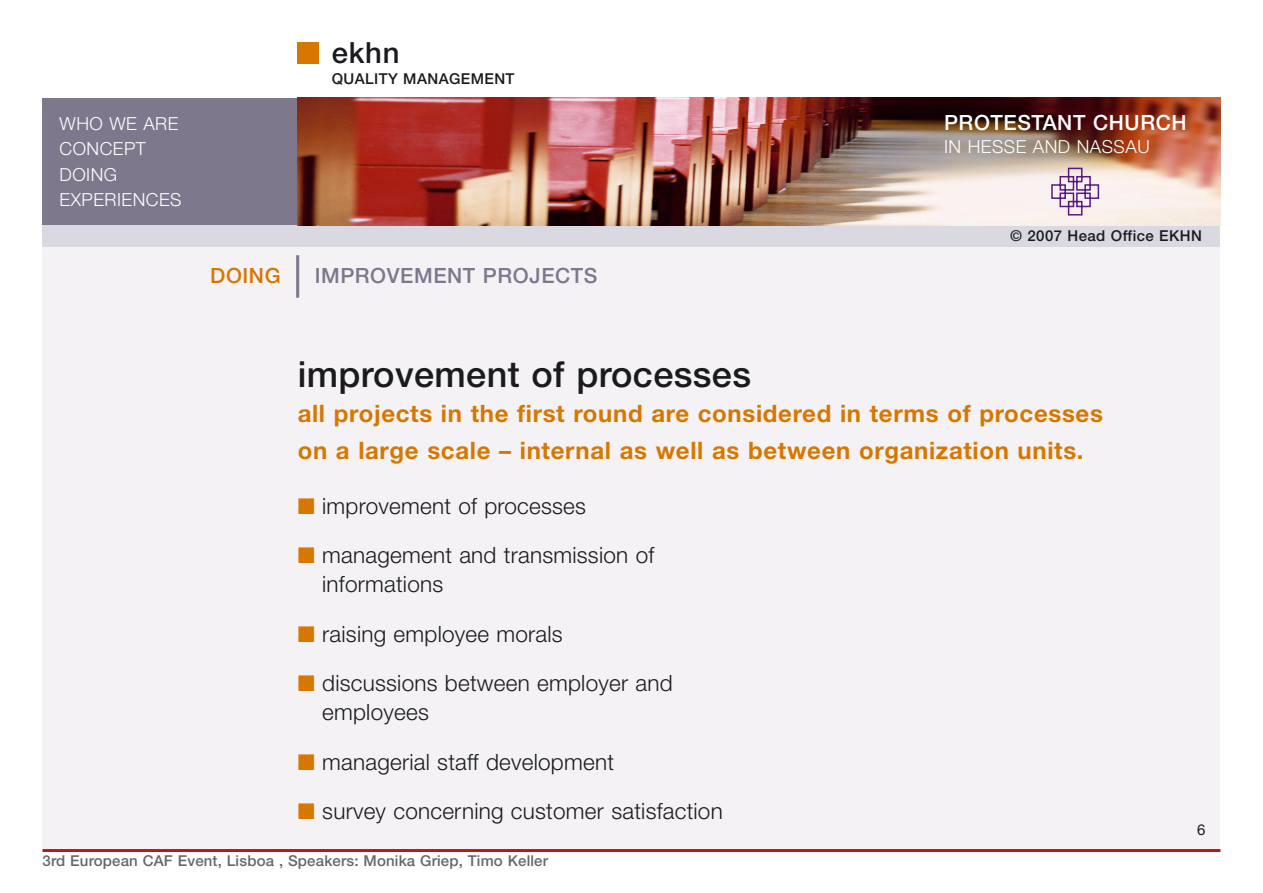
<style>
.page{position:relative;width:1263px;height:893px;background:#fff}
.page>*{position:absolute;margin:0;border:0;box-sizing:border-box;transform-origin:0 0}
.t1{font:500 36px "Helvetica Neue";letter-spacing:.01em;color:#1b1b1f}
.t2{font:500 29.25px "Helvetica Neue";color:#1b1b1f}
.t3{font:700 24px/37.3px "Helvetica Neue";letter-spacing:.03em;color:#d67800}
.t4{font:300 22.5px/28.5px "Helvetica Neue";letter-spacing:.01em;color:#1b1b1f}
.t5{font:500 21px "Helvetica Neue";letter-spacing:.03em;color:#7d788c}
.t6{font:500 21px "Helvetica Neue";letter-spacing:.03em;color:#fff}
.t7{font:500 21px "Helvetica Neue";letter-spacing:.03em;color:#d67800}
.t8{font:300 18px/25.5px "Helvetica Neue";letter-spacing:.03em;color:#fff}
.t9{font:500 15px "Helvetica Neue";letter-spacing:.01em;color:#67666c}
.t10{font:500 15px "Helvetica Neue";letter-spacing:.03em;color:#1b1b1f}
.t11{font:15px "Helvetica Neue";color:#1b1b1f}
.s1{color:#d67800}
</style>
<div class="page">
<div style="left:43px;top:247px;width:1177px;height:603px;background:#f4f2f5"></div>
<div style="left:43px;top:98px;width:255px;height:127px;background:#7d788c"></div>
<div style="left:43px;top:225px;width:1177px;height:22px;background:#dad8e0"></div>
<img style="left:298px;top:98px;width:922px;height:127px">
<svg style="left:1050px;top:167px;width:50px;height:49px"></svg>
<div style="left:298px;top:43px;width:21px;height:21px;background:#d67800"></div>
<hr style="left:296px;top:255px;width:3px;height:43px;background:#7d788c">
<hr style="left:43px;top:849px;width:1177px;height:3px;background:#ab1e19">
<p class="t8" style="left:60px;top:112px;width:124px">WHO WE ARE<br>CONCEPT<br>DOING<br>EXPERIENCES</p>
<h2 class="t2" style="left:332px;top:43px;width:69px">ekhn</h2>
<p class="t10" style="left:332px;top:74px;width:184px">QUALITY MANAGEMENT</p>
<p class="t7" style="left:210px;top:268px;width:72px">DOING</p>
<p class="t5" style="left:315px;top:268px;width:284px">IMPROVEMENT PROJECTS</p>
<p class="t6" style="left:944px;top:115px;width:244px">PROTESTANT CHURCH</p>
<p class="t8" style="left:944px;top:135px;width:207px">IN HESSE AND NASSAU</p>
<p class="t10" style="left:1010px;top:231px;width:193px">© 2007 Head Office EKHN</p>
<h1 class="t1" style="left:298px;top:361px;width:455px">improvement of processes</h1>
<p class="t3" style="left:298px;top:397px;width:807px">all projects in the first round are considered in terms of processes on a large scale – internal as well as between organization units.</p>
<p class="t4" style="left:298px;top:493px;width:290px"><span class="s1">■</span> improvement of processes</p>
<p class="t4" style="left:322px;top:543px;width:333px;text-indent:-25px"><span class="s1">■</span> management and transmission of informations</p>
<p class="t4" style="left:298px;top:621px;width:267px"><span class="s1">■</span> raising employee morals</p>
<p class="t4" style="left:322px;top:671px;width:352px;text-indent:-25px"><span class="s1">■</span> discussions between employer and employees</p>
<p class="t4" style="left:298px;top:749px;width:318px"><span class="s1">■</span> managerial staff development</p>
<p class="t4" style="left:298px;top:799px;width:427px"><span class="s1">■</span> survey concerning customer satisfaction</p>
<p class="t11" style="left:1197px;top:821px;width:10px">6</p>
<p class="t9" style="left:43px;top:855px;width:507px">3rd European CAF Event, Lisboa , Speakers: Monika Griep, Timo Keller</p>
</div>
